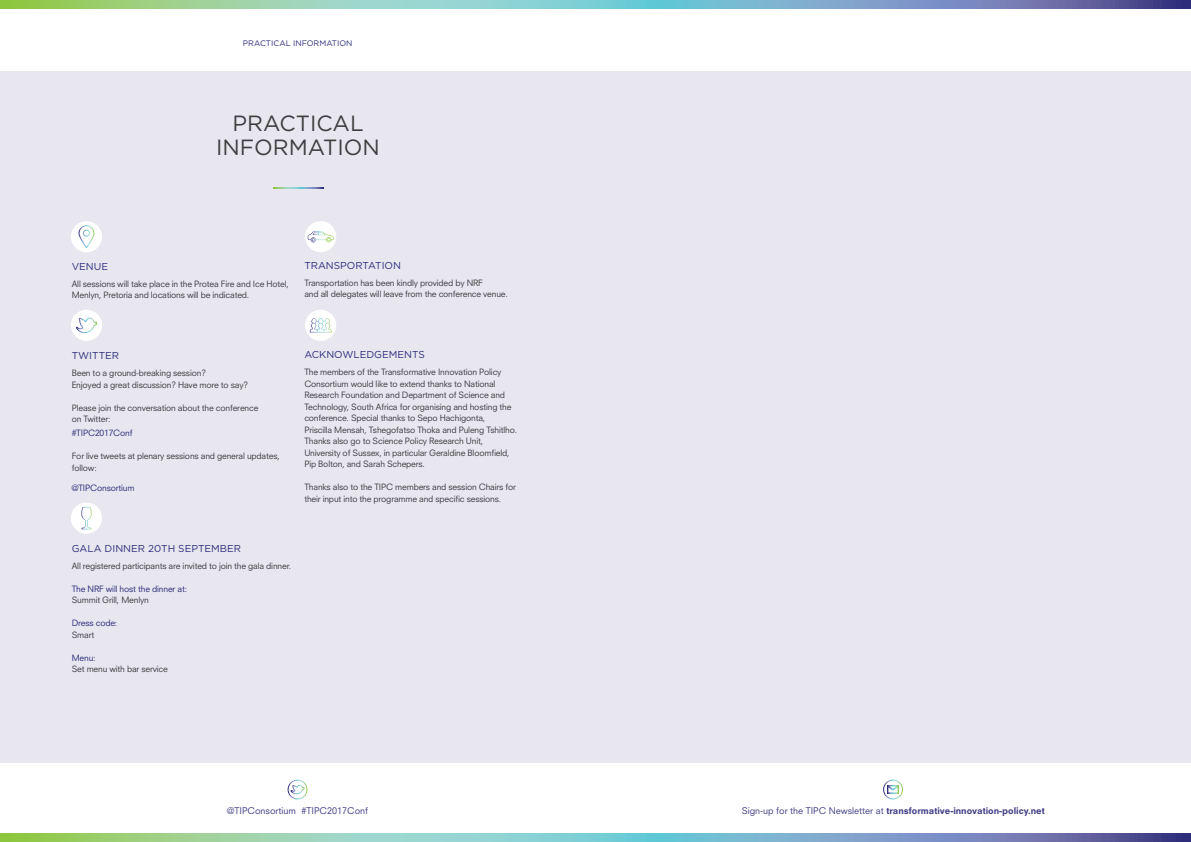
<style>
.page{position:relative;width:1191px;height:842px;background:#fff}
.page>*{position:absolute;margin:0;border:0;box-sizing:border-box;transform-origin:0 0}
.t1{font:22px/24px "Gotham";color:#3e3e3f;text-align:center}
.t2{font:10px "Gotham";color:#2e2d7c}
.t3{font:800 9px "Neuzeit SLT Std";color:#3e3c84}
.t4{font:9px "Neuzeit SLT Std";color:#3e3c84}
.t5{font:8.5px/11.5px "Neuzeit SLT Std";letter-spacing:-.02em;color:#3e3e3f}
.t6{font:8.5px "Neuzeit SLT Std";letter-spacing:-.02em;color:#2e2d7c}
.t7{font:8px "Gotham";color:#2e2d7c}
.s1{font-weight:400}
</style>
<div class="page">
<div style="left:0;top:71px;width:1191px;height:692px;background:#e8e7f0"></div>
<svg style="left:0;top:0;width:1191px;height:9px"></svg>
<svg style="left:0;top:833px;width:1191px;height:9px"></svg>
<div style="left:288px;top:780px;width:19px;height:19px;border:1px solid #fff;border-radius:50%"></div>
<svg style="left:290px;top:784px;width:15px;height:11px"></svg>
<div style="left:883px;top:780px;width:20px;height:19px;border:1px solid #fff;border-radius:50%"></div>
<svg style="left:887px;top:785px;width:11px;height:9px"></svg>
<svg style="left:273px;top:187px;width:50px;height:2px"></svg>
<div style="left:71px;top:221px;width:31px;height:31px;background:#fff;border-radius:50%"></div>
<div style="left:305px;top:221px;width:31px;height:31px;background:#fff;border-radius:50%"></div>
<div style="left:71px;top:310px;width:31px;height:31px;background:#fff;border-radius:50%"></div>
<div style="left:71px;top:502px;width:31px;height:32px;background:#fff;border-radius:50%"></div>
<div style="left:305px;top:310px;width:31px;height:31px;background:#fff;border-radius:50%"></div>
<svg style="left:78px;top:225px;width:16px;height:23px"></svg>
<svg style="left:75px;top:310px;width:23px;height:24px"></svg>
<svg style="left:81px;top:507px;width:11px;height:22px"></svg>
<svg style="left:310px;top:318px;width:21px;height:14px"></svg>
<svg style="left:307px;top:231px;width:27px;height:11px"></svg>
<p class="t7" style="left:243px;top:38px;width:111px">PRACTICAL INFORMATION</p>
<h1 class="t1" style="left:216px;top:111px;width:165px">PRACTICAL<br>INFORMATION</h1>
<p class="t2" style="left:72px;top:260px;width:38px">VENUE</p>
<p class="t5" style="left:72px;top:278px;width:218px">All sessions will take place in the Protea Fire and Ice Hotel,<br>Menlyn, Pretoria and locations will be indicated.</p>
<p class="t2" style="left:304px;top:259px;width:98px">TRANSPORTATION</p>
<p class="t5" style="left:304px;top:277px;width:205px">Transportation has been kindly provided by NRF<br>and all delegates will leave from the conference venue.</p>
<p class="t2" style="left:72px;top:349px;width:49px">TWITTER</p>
<p class="t5" style="left:72px;top:367px;width:178px">Been to a ground-breaking session?<br>Enjoyed a great discussion? Have more to say?</p>
<p class="t5" style="left:72px;top:402px;width:188px">Please join the conversation about the conference on Twitter:</p>
<p class="t6" style="left:72px;top:428px;width:62px">#TIPC2017Conf</p>
<p class="t5" style="left:72px;top:450px;width:210px">For live tweets at plenary sessions and general updates, follow:</p>
<p class="t6" style="left:72px;top:483px;width:64px">@TIPConsortium</p>
<p class="t2" style="left:304px;top:348px;width:122px">ACKNOWLEDGEMENTS</p>
<p class="t5" style="left:304px;top:366px;width:214px">The members of the Transformative Innovation Policy Consortium would like to extend thanks to National Research Foundation and Department of Science and Technology, South Africa for organising and hosting the conference. Special thanks to Sepo Hachigonta,<br>Priscilla Mensah, Tshegofatso Thoka and Puleng Tshitlho.<br>Thanks also go to Science Policy Research Unit, University of Sussex, in particular Geraldine Bloomfield, Pip Bolton, and Sarah Schepers.</p>
<p class="t5" style="left:304px;top:481px;width:213px">Thanks also to the TIPC members and session Chairs for their input into the programme and specific sessions.</p>
<p class="t2" style="left:72px;top:542px;width:171px">GALA DINNER 20TH SEPTEMBER</p>
<p class="t5" style="left:72px;top:560px;width:221px">All registered participants are invited to join the gala dinner.</p>
<p class="t6" style="left:72px;top:583px;width:117px">The NRF will host the dinner at:</p>
<p class="t5" style="left:72px;top:594px;width:79px">Summit Grill, Menlyn</p>
<p class="t6" style="left:72px;top:618px;width:47px">Dress code:</p>
<p class="t5" style="left:72px;top:629px;width:24px">Smart</p>
<p class="t6" style="left:72px;top:652px;width:25px">Menu:</p>
<p class="t5" style="left:72px;top:663px;width:98px">Set menu with bar service</p>
<p class="t4" style="left:227px;top:806px;width:142px">@TIPConsortium #TIPC2017Conf</p>
<p class="t3" style="left:741px;top:805px;width:305px"><span class="s1">Sign-up for the TIPC Newsletter at</span> transformative-innovation-policy.net</p>
</div>
